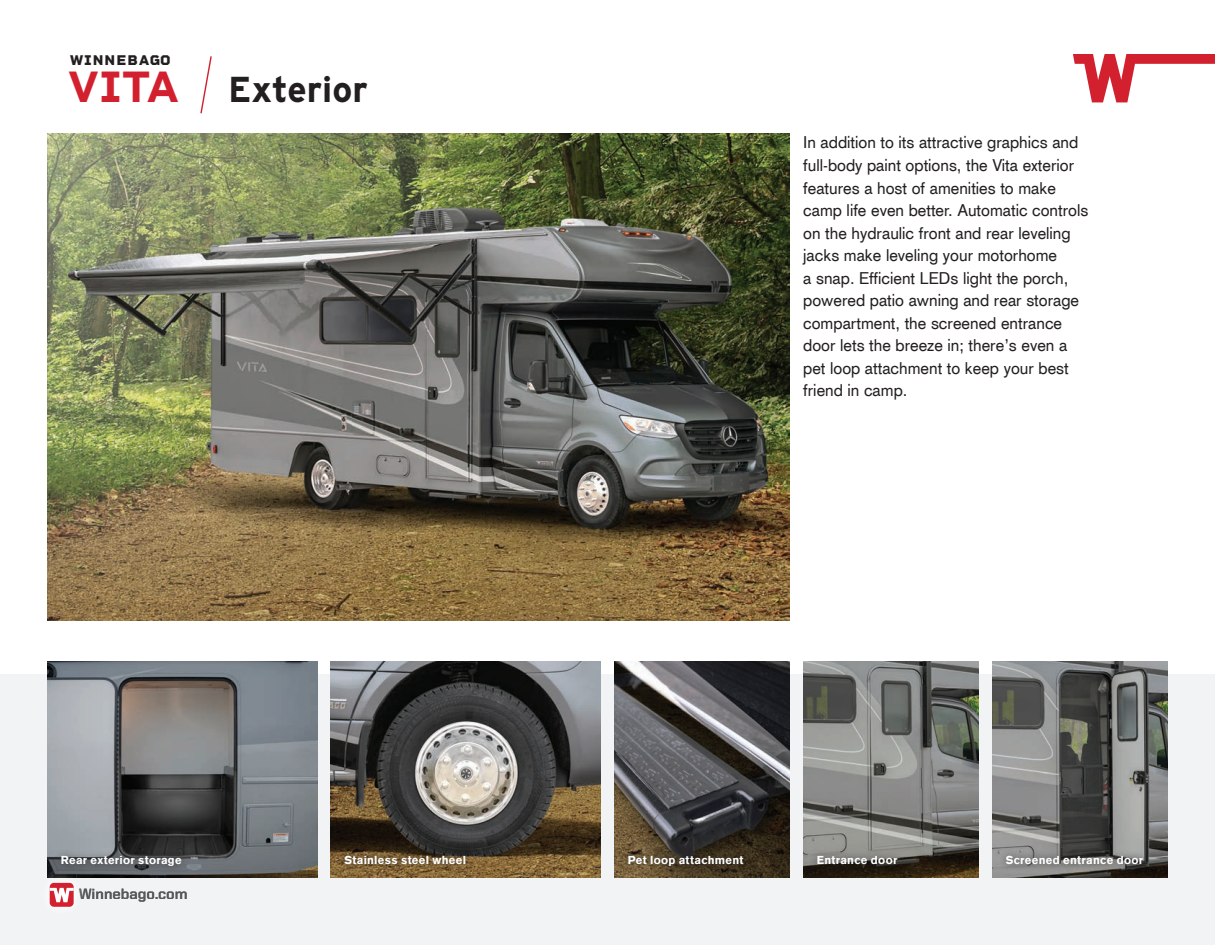
<style>
.page{position:relative;width:1215px;height:945px;background:#fff}
.page>*{position:absolute;margin:0;border:0;box-sizing:border-box;transform-origin:0 0}
.t1{font:700 44.7px "Rigid Square";color:#d2202f}
.t2{font:700 36px "Interstate";color:#231f20}
.t3{font:16.5px/22.5px "Akzidenz Grotesk CE";color:#231f20}
.t4{font:700 15px "United Sans Reg";color:#57585a}
.t5{font:800 14.4px "Rigid Square";letter-spacing:.07em;color:#231f20}
.t6{font:900 11.25px "Akzidenz Grotesk CE";letter-spacing:.025em;color:#fff}
</style>
<div class="page">
<div style="left:0;top:674px;width:1215px;height:271px;background:#f2f3f4"></div>
<svg style="left:1073px;top:54px;width:142px;height:48px"></svg>
<svg style="left:200px;top:56px;width:12px;height:58px"></svg>
<img style="left:803px;top:662px;width:175px;height:216px">
<img style="left:614px;top:662px;width:175px;height:215px">
<img style="left:993px;top:662px;width:175px;height:216px">
<img style="left:47px;top:662px;width:270px;height:216px">
<img style="left:47px;top:133px;width:743px;height:487px">
<img style="left:331px;top:662px;width:270px;height:216px">
<div style="left:53px;top:848px;width:136px;height:26px;background:#231f20;opacity:.75"></div>
<div style="left:809px;top:848px;width:96px;height:24px;background:#231f20;opacity:.75"></div>
<div style="left:998px;top:848px;width:152px;height:24px;background:#231f20;opacity:.75"></div>
<div style="left:620px;top:848px;width:131px;height:25px;background:#231f20;opacity:.75"></div>
<div style="left:337px;top:848px;width:137px;height:24px;background:#231f20;opacity:.75"></div>
<div style="left:38px;top:871px;width:48px;height:48px;background:#fff;opacity:.75"></div>
<svg style="left:48px;top:882px;width:27px;height:26px"></svg>
<svg style="left:50px;top:883px;width:24px;height:24px"></svg>
<svg style="left:50px;top:888px;width:24px;height:14px"></svg>
<p class="t5" style="left:70px;top:51px;width:102px">WINNEBAGO</p>
<h1 class="t1" style="left:68px;top:60px;width:114px">VITA</h1>
<h2 class="t2" style="left:228px;top:70px;width:141px">Exterior</h2>
<p class="t3" style="left:803px;top:131px;width:287px">In addition to its attractive graphics and full-body paint options, the Vita exterior features a host of amenities to make camp life even better. Automatic controls on the hydraulic front and rear leveling jacks make leveling your motorhome<br>a snap. Efficient LEDs light the porch, powered patio awning and rear storage compartment, the screened entrance door lets the breeze in; there’s even a pet loop attachment to keep your best friend in camp.</p>
<p class="t6" style="left:61px;top:853px;width:122px">Rear exterior storage</p>
<p class="t6" style="left:345px;top:853px;width:123px">Stainless steel wheel</p>
<p class="t6" style="left:628px;top:853px;width:117px">Pet loop attachment</p>
<p class="t6" style="left:817px;top:853px;width:82px">Entrance door</p>
<p class="t6" style="left:1006px;top:853px;width:139px">Screened entrance door</p>
<p class="t4" style="left:79px;top:886px;width:110px">Winnebago.com</p>
</div>
